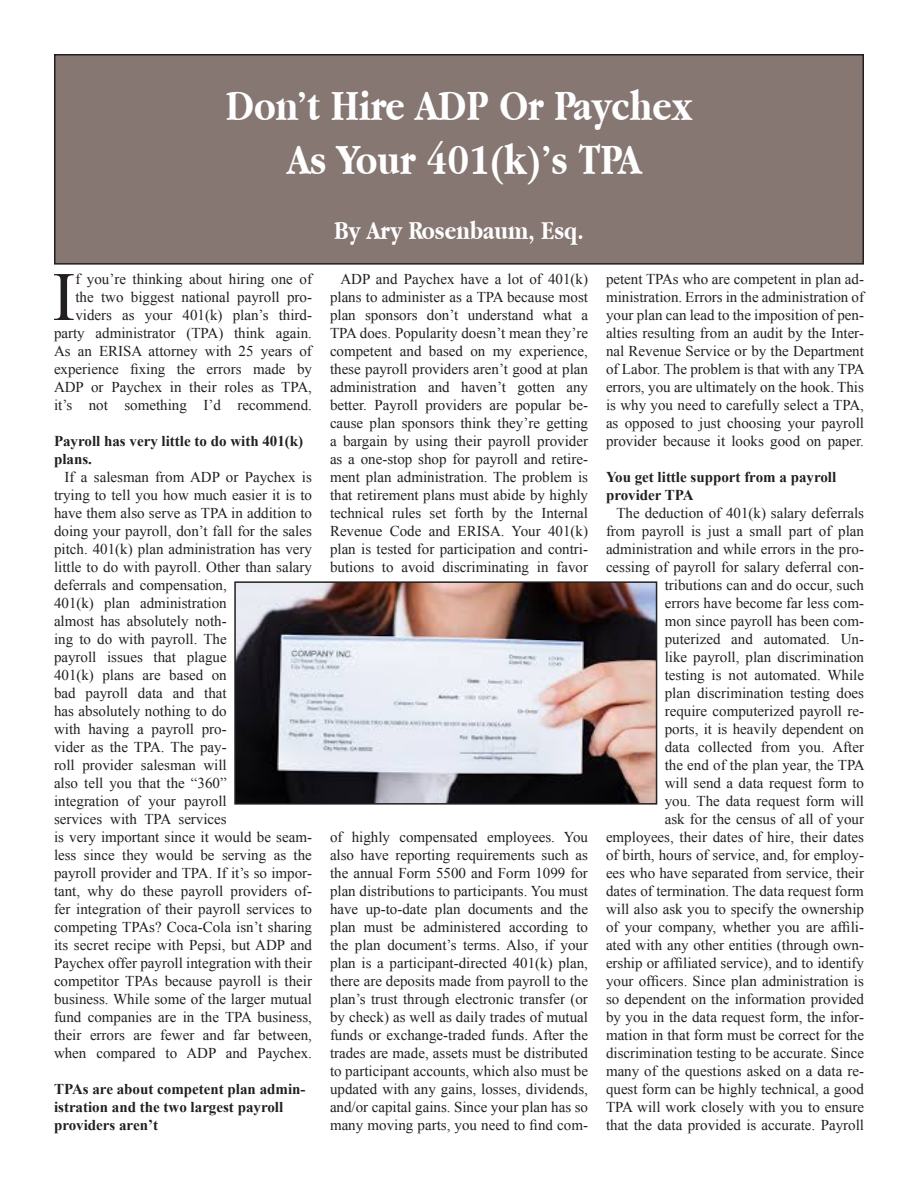
<style>
.page{position:relative;width:918px;height:1188px;background:#fff}
.page>*{position:absolute;margin:0;border:0;box-sizing:border-box;transform-origin:0 0}
.t1{font:69.3px "Times New Roman";color:#231f20}
.t2{font:700 45px "Apple Garamond";color:#fff}
.t3{font:700 27px "Apple Garamond";color:#fff}
.t4{font:15px/18px "Times New Roman";color:#231f20;text-align:justify}
.t5{font:700 15px/18px "Times New Roman";color:#231f20}
</style>
<div class="page">
<div style="left:55px;top:55px;width:808px;height:209px;background:#867773"></div>
<div style="left:54px;top:54px;width:810px;height:211px;border:2px solid #231f20"></div>
<img style="left:237px;top:584px;width:417px;height:218px">
<div style="left:234px;top:581px;width:423px;height:224px;border:2px solid #231f20"></div>
<p class="t2" style="left:226px;top:81px;width:468px">Don’t Hire ADP Or Paychex</p>
<p class="t2" style="left:287px;top:135px;width:355px">As Your 401(k)’s TPA</p>
<p class="t3" style="left:334px;top:215px;width:251px">By Ary Rosenbaum, Esq.</p>
<p class="t4" style="left:54px;top:270px;width:260px;text-align:right">f you’re thinking about hiring one of the two biggest national payroll pro&shy;viders as your 401(k) plan’s third&shy;party administrator (TPA) think again.<br>As an ERISA attorney with 25 years of experience fixing the errors made by ADP or Paychex in their roles as TPA, it’s not something I’d recommend.</p>
<p class="t5" style="left:54px;top:432px;width:251px">Payroll has very little to do with 401(k) plans.</p>
<p class="t4" style="left:54px;top:468px;width:260px;text-align:left;text-indent:10px">If a salesman from ADP or Paychex is trying to tell you how much easier it is to have them also serve as TPA in addition to doing your payroll, don’t fall for the sales pitch. 401(k) plan administration has very little to do with payroll. Other than salary deferrals and compensation,<br>401(k) plan administration<br>almost has absolutely noth-<br>ing to do with payroll. The<br>payroll issues that plague<br>401(k) plans are based on<br>bad payroll data and that<br>has absolutely nothing to do<br>with having a payroll pro-<br>vider as the TPA. The pay-<br>roll provider salesman will<br>also tell you that the “360”<br>integration of your payroll<br>services with TPA services<br>is very important since it would be seam&shy;less since they would be serving as the payroll provider and TPA. If it’s so impor&shy;tant, why do these payroll providers of&shy;fer integration of their payroll services to competing TPAs? Coca-Cola isn’t sharing its secret recipe with Pepsi, but ADP and Paychex offer payroll integration with their competitor TPAs because payroll is their business. While some of the larger mutual fund companies are in the TPA business, their errors are fewer and far between, when compared to ADP and Paychex.</p>
<p class="t5" style="left:54px;top:1080px;width:253px">TPAs are about competent plan admin&shy;istration and the two largest payroll providers aren’t</p>
<p class="t1" style="left:52px;top:250px;width:25px">I</p>
<p class="t4" style="left:330px;top:270px;width:260px;text-indent:10px">ADP and Paychex have a lot of 401(k) plans to administer as a TPA because most plan sponsors don’t understand what a TPA does. Popularity doesn’t mean they’re competent and based on my experience, these payroll providers aren’t good at plan administration and haven’t gotten any better. Payroll providers are popular be&shy;cause plan sponsors think they’re getting a bargain by using their payroll provider as a one-stop shop for payroll and retire&shy;ment plan administration. The problem is that retirement plans must abide by highly technical rules set forth by the Internal Revenue Code and ERISA. Your 401(k) plan is tested for participation and contri&shy;butions to avoid discriminating in favor</p>
<p class="t4" style="left:330px;top:828px;width:260px">of highly compensated employees. You also have reporting requirements such as the annual Form 5500 and Form 1099 for plan distributions to participants. You must have up-to-date plan documents and the plan must be administered according to the plan document’s terms. Also, if your plan is a participant-directed 401(k) plan, there are deposits made from payroll to the plan’s trust through electronic transfer (or by check) as well as daily trades of mutual funds or exchange-traded funds. After the trades are made, assets must be distributed to participant accounts, which also must be updated with any gains, losses, dividends, and/or capital gains. Since your plan has so many moving parts, you need to find com-</p>
<p class="t4" style="left:606px;top:270px;width:260px">petent TPAs who are competent in plan ad&shy;ministration. Errors in the administration of your plan can lead to the imposition of pen&shy;alties resulting from an audit by the Inter&shy;nal Revenue Service or by the Department of Labor. The problem is that with any TPA errors, you are ultimately on the hook. This is why you need to carefully select a TPA, as opposed to just choosing your payroll provider because it looks good on paper.</p>
<p class="t5" style="left:606px;top:468px;width:232px">You get little support from a payroll provider TPA</p>
<p class="t4" style="left:606px;top:504px;width:260px;text-align:right">The deduction of 401(k) salary deferrals from payroll is just a small part of plan administration and while errors in the pro&shy;cessing of payroll for salary deferral con&shy;tributions can and do occur, such<br>errors have become far less com-<br>mon since payroll has been com-<br>puterized and automated. Un-<br>like payroll, plan discrimination<br>testing is not automated. While<br>plan discrimination testing does<br>require computerized payroll re-<br>ports, it is heavily dependent on<br>data collected from you. After<br>the end of the plan year, the TPA<br>will send a data request form to<br>you. The data request form will<br>ask for the census of all of your employees, their dates of hire, their dates of birth, hours of service, and, for employ&shy;ees who have separated from service, their dates of termination. The data request form will also ask you to specify the ownership of your company, whether you are affili&shy;ated with any other entities (through own&shy;ership or affiliated service), and to identify your officers. Since plan administration is so dependent on the information provided by you in the data request form, the infor&shy;mation in that form must be correct for the discrimination testing to be accurate. Since many of the questions asked on a data re&shy;quest form can be highly technical, a good TPA will work closely with you to ensure that the data provided is accurate. Payroll</p>
</div>
